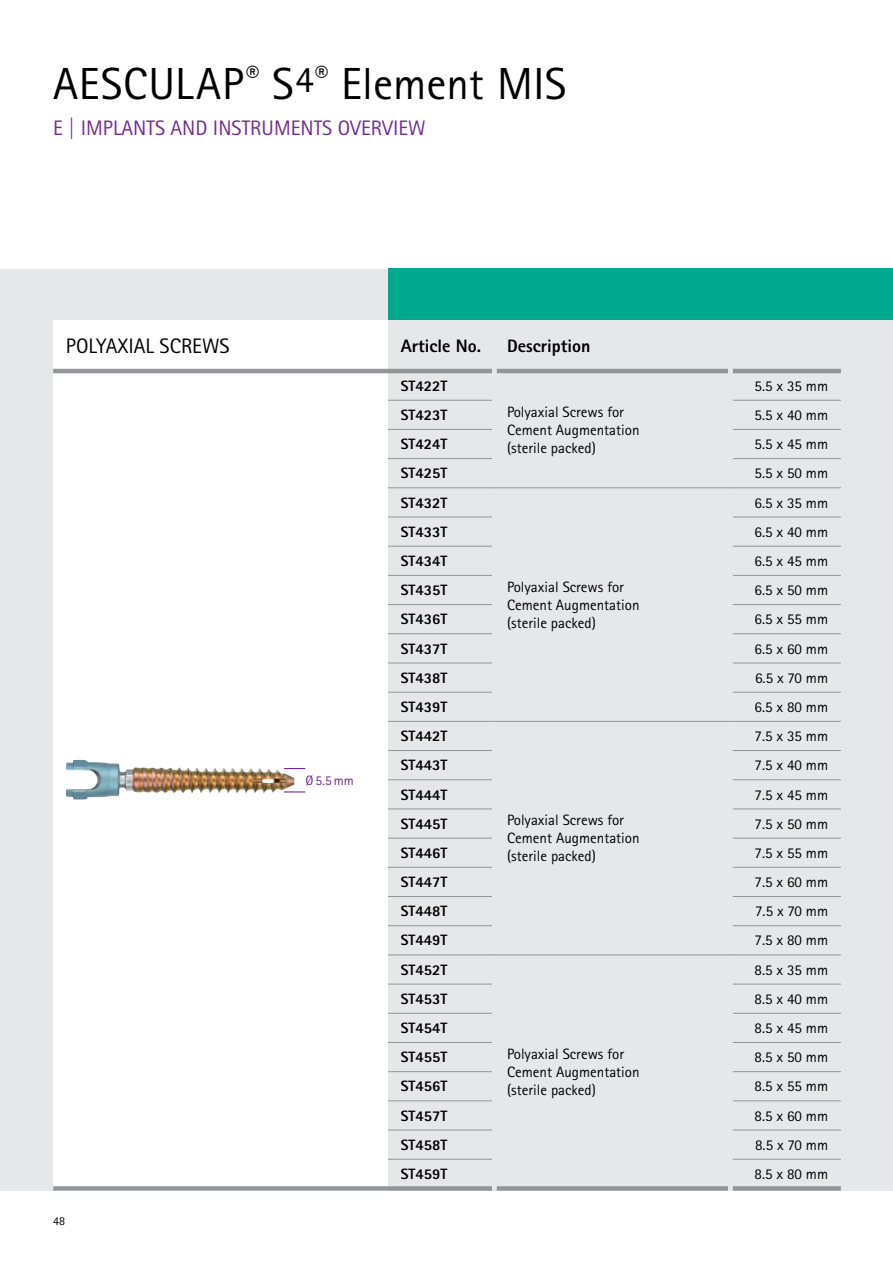
<style>
.page{position:relative;width:893px;height:1263px;background:#fff}
.page>*{position:absolute;margin:0;border:0;box-sizing:border-box;transform-origin:0 0}
.t1{font:45px "Rotis Sans Serif Pro";letter-spacing:.005em;color:#000}
.t2{font:21px "Rotis Sans Serif Pro";color:#712b90}
.t3{font:21px "Rotis Sans Serif Pro";color:#000}
.t4{font:800 18px "Rotis Sans Serif Pro";color:#000}
.t5{font:15px/18px "Rotis Sans Serif Pro";color:#000}
.t6{font:800 15px "Rotis Sans Serif Pro";color:#000}
.t7{font:13.5px "Rotis Sans Serif Pro";color:#712b90}
.t8{font:12px "Rotis Sans Serif Pro";color:#000}
</style>
<div class="page">
<div style="left:0;top:269px;width:893px;height:922px;background:#e6e7e8"></div>
<div style="left:388px;top:269px;width:505px;height:51px;background:#00a88e"></div>
<div style="left:53px;top:320px;width:335px;height:871px;background:#fff"></div>
<hr style="left:388px;top:400px;width:104px;height:1px;background:#939598">
<hr style="left:733px;top:400px;width:108px;height:1px;background:#939598">
<hr style="left:388px;top:517px;width:104px;height:1px;background:#939598">
<hr style="left:733px;top:517px;width:108px;height:1px;background:#939598">
<hr style="left:388px;top:750px;width:104px;height:1px;background:#939598">
<hr style="left:733px;top:750px;width:108px;height:1px;background:#939598">
<hr style="left:388px;top:896px;width:104px;height:1px;background:#939598">
<hr style="left:388px;top:984px;width:104px;height:1px;background:#939598">
<hr style="left:733px;top:984px;width:108px;height:1px;background:#939598">
<hr style="left:388px;top:1013px;width:104px;height:1px;background:#939598">
<hr style="left:388px;top:1042px;width:104px;height:1px;background:#939598">
<hr style="left:388px;top:1071px;width:104px;height:1px;background:#939598">
<hr style="left:388px;top:1100px;width:104px;height:1px;background:#939598">
<hr style="left:388px;top:1130px;width:104px;height:1px;background:#939598">
<div style="left:53px;top:1186px;width:335px;height:5px;background:#939598"></div>
<hr style="left:388px;top:369px;width:104px;height:4px;background:#939598">
<hr style="left:497px;top:369px;width:231px;height:4px;background:#939598">
<hr style="left:733px;top:369px;width:108px;height:4px;background:#939598">
<hr style="left:388px;top:429px;width:104px;height:1px;background:#939598">
<hr style="left:733px;top:429px;width:108px;height:1px;background:#939598">
<hr style="left:388px;top:458px;width:104px;height:1px;background:#939598">
<hr style="left:733px;top:458px;width:108px;height:1px;background:#939598">
<hr style="left:388px;top:546px;width:104px;height:1px;background:#939598">
<hr style="left:733px;top:546px;width:108px;height:1px;background:#939598">
<hr style="left:388px;top:575px;width:104px;height:1px;background:#939598">
<hr style="left:733px;top:575px;width:108px;height:1px;background:#939598">
<hr style="left:388px;top:604px;width:104px;height:1px;background:#939598">
<hr style="left:733px;top:604px;width:108px;height:1px;background:#939598">
<hr style="left:388px;top:633px;width:104px;height:1px;background:#939598">
<hr style="left:733px;top:633px;width:108px;height:1px;background:#939598">
<hr style="left:388px;top:663px;width:104px;height:1px;background:#939598">
<hr style="left:733px;top:663px;width:108px;height:1px;background:#939598">
<hr style="left:388px;top:692px;width:104px;height:1px;background:#939598">
<hr style="left:733px;top:692px;width:108px;height:1px;background:#939598">
<hr style="left:388px;top:779px;width:104px;height:1px;background:#939598">
<hr style="left:733px;top:779px;width:108px;height:1px;background:#939598">
<hr style="left:388px;top:808px;width:104px;height:1px;background:#939598">
<hr style="left:733px;top:808px;width:108px;height:1px;background:#939598">
<hr style="left:388px;top:838px;width:104px;height:1px;background:#939598">
<hr style="left:733px;top:838px;width:108px;height:1px;background:#939598">
<hr style="left:388px;top:867px;width:104px;height:1px;background:#939598">
<hr style="left:733px;top:867px;width:108px;height:1px;background:#939598">
<hr style="left:733px;top:896px;width:108px;height:1px;background:#939598">
<hr style="left:388px;top:925px;width:104px;height:1px;background:#939598">
<hr style="left:733px;top:925px;width:108px;height:1px;background:#939598">
<hr style="left:733px;top:1013px;width:108px;height:1px;background:#939598">
<hr style="left:733px;top:1042px;width:108px;height:1px;background:#939598">
<hr style="left:733px;top:1071px;width:108px;height:1px;background:#939598">
<hr style="left:733px;top:1100px;width:108px;height:1px;background:#939598">
<hr style="left:733px;top:1130px;width:108px;height:1px;background:#939598">
<hr style="left:388px;top:1159px;width:104px;height:1px;background:#939598">
<hr style="left:733px;top:1159px;width:108px;height:1px;background:#939598">
<hr style="left:53px;top:369px;width:335px;height:4px;background:#939598">
<hr style="left:388px;top:487px;width:106px;height:1px;background:#939598">
<hr style="left:494px;top:487px;width:236px;height:1px;background:#939598">
<hr style="left:730px;top:487px;width:111px;height:1px;background:#939598">
<hr style="left:388px;top:721px;width:106px;height:1px;background:#939598">
<hr style="left:494px;top:721px;width:236px;height:1px;background:#939598">
<hr style="left:730px;top:721px;width:111px;height:1px;background:#939598">
<hr style="left:388px;top:954px;width:106px;height:1px;background:#939598">
<hr style="left:494px;top:954px;width:236px;height:1px;background:#939598">
<hr style="left:730px;top:954px;width:111px;height:1px;background:#939598">
<div style="left:388px;top:1186px;width:104px;height:5px;background:#939598"></div>
<div style="left:733px;top:1186px;width:108px;height:5px;background:#939598"></div>
<div style="left:497px;top:1186px;width:231px;height:5px;background:#939598"></div>
<img style="left:66px;top:760px;width:228px;height:39px">
<svg style="left:284px;top:768px;width:21px;height:1px"></svg>
<svg style="left:284px;top:791px;width:21px;height:1px"></svg>
<h1 class="t1" style="left:53px;top:57px;width:515px">AESCULAP<sup>®</sup> S<sup>4</sup><sup>®</sup> Element MIS</h1>
<h2 class="t2" style="left:53px;top:116px;width:374px">E | IMPLANTS AND INSTRUMENTS OVERVIEW</h2>
<h2 class="t3" style="left:66px;top:333px;width:165px">POLYAXIAL SCREWS</h2>
<p class="t4" style="left:401px;top:334px;width:82px">Article No.</p>
<p class="t4" style="left:507px;top:334px;width:85px">Description</p>
<p class="t6" style="left:401px;top:376px;width:48px">ST422T</p>
<p class="t5" style="left:507px;top:403px;width:134px">Polyaxial Screws for<br>Cement Augmentation (sterile packed)</p>
<p class="t5" style="left:754px;top:377px;width:75px">5.5 x 35 mm</p>
<p class="t6" style="left:401px;top:405px;width:48px">ST423T</p>
<p class="t5" style="left:754px;top:406px;width:75px">5.5 x 40 mm</p>
<p class="t6" style="left:401px;top:435px;width:48px">ST424T</p>
<p class="t5" style="left:754px;top:435px;width:75px">5.5 x 45 mm</p>
<p class="t6" style="left:401px;top:464px;width:48px">ST425T</p>
<p class="t5" style="left:754px;top:464px;width:75px">5.5 x 50 mm</p>
<p class="t6" style="left:401px;top:493px;width:48px">ST432T</p>
<p class="t5" style="left:754px;top:494px;width:75px">6.5 x 35 mm</p>
<p class="t8" style="left:53px;top:1213px;width:13px">48</p>
<p class="t7" style="left:306px;top:773px;width:50px">Ø 5.5 mm</p>
<p class="t6" style="left:401px;top:522px;width:48px">ST433T</p>
<p class="t5" style="left:754px;top:523px;width:75px">6.5 x 40 mm</p>
<p class="t6" style="left:401px;top:551px;width:48px">ST434T</p>
<p class="t5" style="left:754px;top:552px;width:75px">6.5 x 45 mm</p>
<p class="t6" style="left:401px;top:580px;width:48px">ST435T</p>
<p class="t5" style="left:754px;top:581px;width:75px">6.5 x 50 mm</p>
<p class="t6" style="left:401px;top:610px;width:48px">ST436T</p>
<p class="t5" style="left:754px;top:610px;width:75px">6.5 x 55 mm</p>
<p class="t6" style="left:401px;top:639px;width:48px">ST437T</p>
<p class="t5" style="left:754px;top:640px;width:75px">6.5 x 60 mm</p>
<p class="t6" style="left:401px;top:668px;width:48px">ST438T</p>
<p class="t5" style="left:755px;top:669px;width:75px">6.5 x 70 mm</p>
<p class="t6" style="left:401px;top:697px;width:48px">ST439T</p>
<p class="t5" style="left:754px;top:698px;width:75px">6.5 x 80 mm</p>
<p class="t6" style="left:401px;top:726px;width:48px">ST442T</p>
<p class="t5" style="left:507px;top:578px;width:134px">Polyaxial Screws for<br>Cement Augmentation (sterile packed)</p>
<p class="t5" style="left:755px;top:727px;width:75px">7.5 x 35 mm</p>
<p class="t6" style="left:401px;top:756px;width:48px">ST443T</p>
<p class="t5" style="left:755px;top:756px;width:75px">7.5 x 40 mm</p>
<p class="t6" style="left:401px;top:785px;width:48px">ST444T</p>
<p class="t5" style="left:755px;top:785px;width:75px">7.5 x 45 mm</p>
<p class="t6" style="left:401px;top:814px;width:48px">ST445T</p>
<p class="t5" style="left:755px;top:815px;width:75px">7.5 x 50 mm</p>
<p class="t6" style="left:401px;top:843px;width:48px">ST446T</p>
<p class="t5" style="left:755px;top:844px;width:75px">7.5 x 55 mm</p>
<p class="t6" style="left:401px;top:872px;width:48px">ST447T</p>
<p class="t5" style="left:755px;top:873px;width:75px">7.5 x 60 mm</p>
<p class="t6" style="left:401px;top:902px;width:48px">ST448T</p>
<p class="t5" style="left:755px;top:902px;width:75px">7.5 x 70 mm</p>
<p class="t6" style="left:401px;top:931px;width:48px">ST449T</p>
<p class="t5" style="left:755px;top:931px;width:75px">7.5 x 80 mm</p>
<p class="t6" style="left:401px;top:960px;width:48px">ST452T</p>
<p class="t5" style="left:507px;top:811px;width:134px">Polyaxial Screws for<br>Cement Augmentation (sterile packed)</p>
<p class="t5" style="left:755px;top:961px;width:75px">8.5 x 35 mm</p>
<p class="t6" style="left:401px;top:989px;width:48px">ST453T</p>
<p class="t5" style="left:755px;top:990px;width:75px">8.5 x 40 mm</p>
<p class="t6" style="left:401px;top:1018px;width:48px">ST454T</p>
<p class="t5" style="left:755px;top:1019px;width:75px">8.5 x 45 mm</p>
<p class="t6" style="left:401px;top:1047px;width:48px">ST455T</p>
<p class="t5" style="left:755px;top:1048px;width:75px">8.5 x 50 mm</p>
<p class="t6" style="left:401px;top:1077px;width:48px">ST456T</p>
<p class="t5" style="left:755px;top:1077px;width:75px">8.5 x 55 mm</p>
<p class="t6" style="left:401px;top:1106px;width:48px">ST457T</p>
<p class="t5" style="left:755px;top:1107px;width:75px">8.5 x 60 mm</p>
<p class="t6" style="left:401px;top:1135px;width:48px">ST458T</p>
<p class="t5" style="left:755px;top:1136px;width:75px">8.5 x 70 mm</p>
<p class="t6" style="left:401px;top:1164px;width:48px">ST459T</p>
<p class="t5" style="left:755px;top:1165px;width:75px">8.5 x 80 mm</p>
<p class="t5" style="left:507px;top:1045px;width:134px">Polyaxial Screws for<br>Cement Augmentation (sterile packed)</p>
</div>
